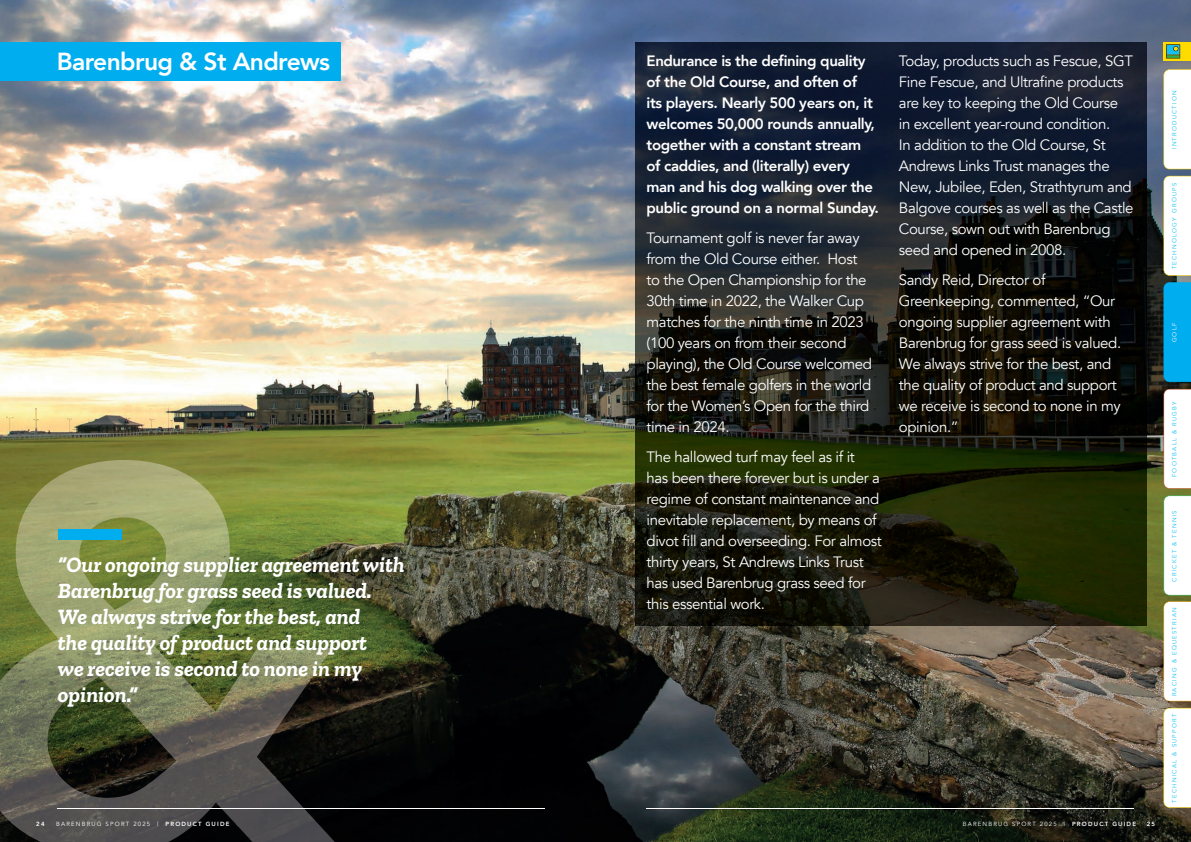
<style>
.page{position:relative;width:1191px;height:842px;background:#fff}
.page>*{position:absolute;margin:0;border:0;box-sizing:border-box;transform-origin:0 0}
.t1{font:800 24.6px "Avenir";letter-spacing:-.025em;color:#fff}
.t2{font:italic 700 22px/26px "Zilla Slab";color:#fff}
.t3{font:15px/21px "Avenir";letter-spacing:-.025em;color:#fff}
.t4{font:800 15px/21px "Avenir";letter-spacing:-.025em;color:#fff}
.t5{font:6px "Avenir";letter-spacing:.2em;color:#15c0f2}
.t6{font:6px "Avenir";letter-spacing:.2em;color:#fff}
.t7{font:800 6px "Avenir";color:#fff}
.s1{font-weight:800}
</style>
<div class="page">
<img style="left:0;top:0;width:1191px;height:842px">
<div style="left:0;top:42px;width:340px;height:39px;background:#00aeef"></div>
<img style="left:0;top:460px;width:338px;height:382px">
<div style="left:58px;top:530px;width:63px;height:10px;background:#00aeef"></div>
<img style="left:635px;top:43px;width:511px;height:582px">
<hr style="left:646px;top:808px;width:488px;height:1px;background:#fff">
<hr style="left:57px;top:808px;width:487px;height:1px;background:#fff">
<div style="left:1163px;top:42px;width:28px;height:19px;background:#ffdc01"></div>
<svg style="left:1166px;top:44px;width:14px;height:14px"></svg>
<svg style="left:1163px;top:69px;width:28px;height:100px"></svg>
<svg style="left:1163px;top:176px;width:28px;height:100px"></svg>
<div style="left:1163px;top:282px;width:28px;height:100px;background:#00aeef"></div>
<svg style="left:1163px;top:496px;width:28px;height:99px"></svg>
<svg style="left:1163px;top:389px;width:28px;height:100px"></svg>
<svg style="left:1163px;top:601px;width:28px;height:100px"></svg>
<svg style="left:1163px;top:708px;width:28px;height:100px"></svg>
<h1 class="t1" style="left:57px;top:42px;width:275px">Barenbrug &amp; St Andrews</h1>
<h2 class="t2" style="left:58px;top:552px;width:348px">“Our ongoing supplier agreement with<br>Barenbrug for grass seed is valued.<br>We always strive for the best, and<br>the quality of product and support<br>we receive is second to none in my opinion.”</h2>
<p class="t4" style="left:646px;top:51px;width:234px">Endurance is the defining quality of the Old Course, and often of<br>its players. Nearly 500 years on, it welcomes 50,000 rounds annually, together with a constant stream<br>of caddies, and (literally) every man and his dog walking over the public ground on a normal Sunday.</p>
<p class="t3" style="left:646px;top:228px;width:227px">Tournament golf is never far away from the Old Course either. Host to the Open Championship for the<br>30th time in 2022, the Walker Cup matches for the ninth time in 2023 (100 years on from their second playing), the Old Course welcomed the best female golfers in the world for the Women’s Open for the third time in 2024.</p>
<p class="t3" style="left:646px;top:446px;width:237px">The hallowed turf may feel as if it<br>has been there forever but is under a regime of constant maintenance and inevitable replacement, by means of divot fill and overseeding. For almost thirty years, St Andrews Links Trust has used Barenbrug grass seed for this essential work.</p>
<p class="t3" style="left:899px;top:51px;width:236px">Today, products such as Fescue, SGT Fine Fescue, and Ultrafine products are key to keeping the Old Course<br>in excellent year-round condition.<br>In addition to the Old Course, St Andrews Links Trust manages the New, Jubilee, Eden, Strathtyrum and Balgove courses as well as the Castle Course, sown out with Barenbrug seed and opened in 2008.</p>
<p class="t3" style="left:899px;top:270px;width:224px">Sandy Reid, Director of<br>Greenkeeping, commented, “Our ongoing supplier agreement with<br>Barenbrug for grass seed is valued.<br>We always strive for the best, and the quality of product and support we receive is second to none in my opinion.”</p>
<p class="t7" style="left:36px;top:819px;width:10px">24</p>
<p class="t6" style="left:56px;top:820px;width:175px">BARENBRUG SPORT 2025 | <span class="s1">PRODUCT GUIDE</span></p>
<p class="t6" style="left:962px;top:820px;width:175px">BARENBRUG SPORT 2025 | <span class="s1">PRODUCT GUIDE</span></p>
<p class="t7" style="left:1146px;top:819px;width:10px">25</p>
<p class="t5" style="left:1170px;top:149px;width:60px;rotate:-90deg">INTRODUCTION</p>
<p class="t5" style="left:1170px;top:269px;width:88px;rotate:-90deg">TECHNOLOGY GROUPS</p>
<p class="t6" style="left:1170px;top:342px;width:21px;rotate:-90deg">GOLF</p>
<p class="t5" style="left:1170px;top:477px;width:77px;rotate:-90deg">FOOTBALL &amp; RUGBY</p>
<p class="t5" style="left:1170px;top:581px;width:73px;rotate:-90deg">CRICKET &amp; TENNIS</p>
<p class="t5" style="left:1170px;top:696px;width:90px;rotate:-90deg">RACING &amp; EQUESTRIAN</p>
<p class="t5" style="left:1170px;top:802px;width:90px;rotate:-90deg">TECHNICAL &amp; SUPPORT</p>
</div>
